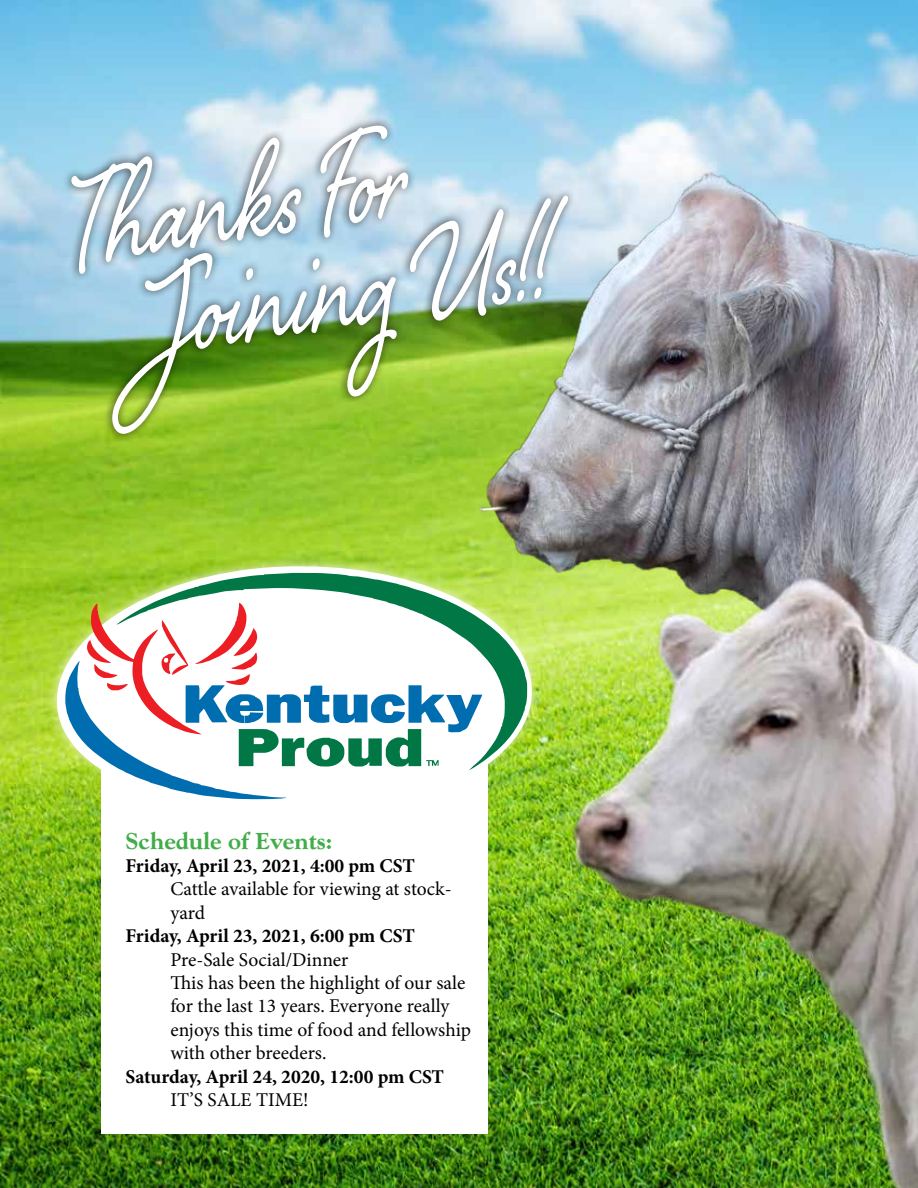
<style>
.page{position:relative;width:918px;height:1188px;background:#fff}
.page>*{position:absolute;margin:0;border:0;box-sizing:border-box;transform-origin:0 0}
.t1{font:italic 170.25px "Shelby";color:#fff;scale:.75 1}
.t2{font:800 23.4px "Goudy";color:#41ad49}
.t3{font:19.5px/23.4px "Minion Pro";color:#000}
.t4{font:700 19.5px "Minion Pro";color:#000}
</style>
<div class="page">
<img style="left:0;top:0;width:918px;height:1188px">
<img style="left:577px;top:151px;width:341px;height:278px">
<img style="left:425px;top:429px;width:493px;height:759px">
<img style="left:62px;top:83px;width:515px;height:369px">
<div style="left:101px;top:736px;width:387px;height:398px;background:#fff"></div>
<svg style="left:46px;top:549px;width:498px;height:282px"></svg>
<svg style="left:44px;top:557px;width:500px;height:266px"></svg>
<svg style="left:116px;top:573px;width:411px;height:197px"></svg>
<svg style="left:65px;top:603px;width:417px;height:197px"></svg>
<h1 class="t1" style="left:51px;top:106px;width:451px;rotate:-8deg">Thanks For</h1>
<h1 class="t1" style="left:115px;top:199px;width:558px;rotate:-8deg">Joining Us!!</h1>
<p class="t2" style="left:126px;top:827px;width:208px">Schedule of Events:</p>
<p class="t4" style="left:126px;top:852px;width:291px">Friday, April 23, 2021, 4:00 pm CST</p>
<p class="t3" style="left:170px;top:878px;width:283px">Cattle available for viewing at stock&shy;yard</p>
<p class="t4" style="left:126px;top:922px;width:291px">Friday, April 23, 2021, 6:00 pm CST</p>
<p class="t3" style="left:170px;top:948px;width:302px">Pre-Sale Social/Dinner<br>This has been the highlight of our sale for the last 13 years. Everyone really enjoys this time of food and fellowship with other breeders.</p>
<p class="t4" style="left:126px;top:1063px;width:320px">Saturday, April 24, 2020, 12:00 pm CST</p>
<p class="t3" style="left:170px;top:1088px;width:140px">IT’S SALE TIME!</p>
</div>
